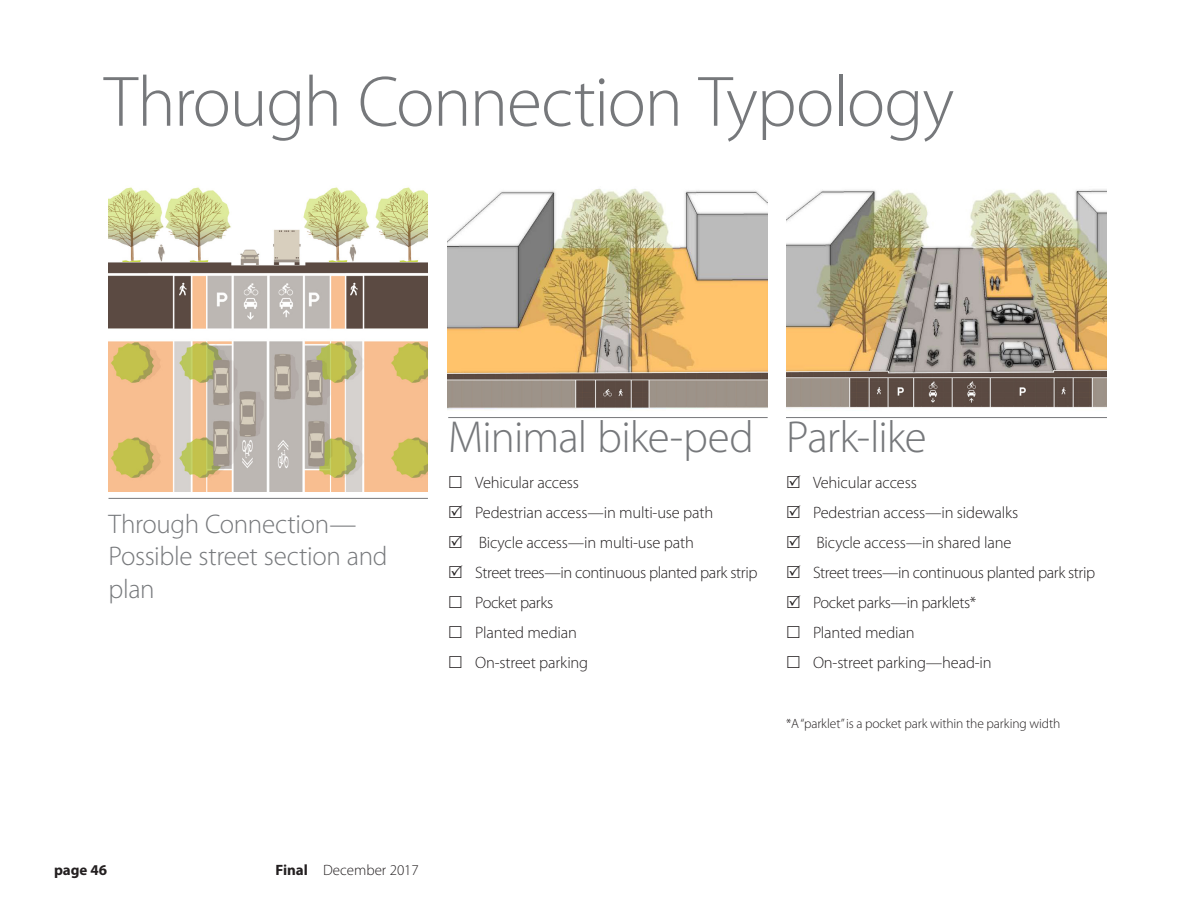
<style>
.page{position:relative;width:1188px;height:918px;background:#fff}
.page>*{position:absolute;margin:0;border:0;box-sizing:border-box;transform-origin:0 0}
._03_Title_Adobe_Gara{font:300 72px "Myriad Pro";letter-spacing:-.02em;color:#76787b}
.E_Caption_03_w_rule{font:300 45px "Myriad Pro";letter-spacing:-.02em;color:#76787b}
.E_Caption_03_w_rule-2{font:300 27px/32.4px "Myriad Pro";letter-spacing:-.015em;color:#76787b}
.t1{font:300 16.5px "Myriad Pro";letter-spacing:-.01em;color:#231f20}
.t2{font:300 15px "Myriad Pro";color:#231f20}
.t3{font:700 15px "Myriad Pro";color:#231f20}
.C_Body_myriad_bullet{font:300 13.5px "Myriad Pro";letter-spacing:-.01em;color:#231f20}
.s1{font-weight:700}
</style>
<div class="page">
<img style="left:447px;top:188px;width:321px;height:222px">
<img style="left:786px;top:189px;width:321px;height:219px">
<hr style="left:786px;top:417px;width:321px;height:1px;background:#76787b">
<hr style="left:448px;top:417px;width:320px;height:1px;background:#76787b">
<img style="left:108px;top:187px;width:319px;height:305px">
<hr style="left:109px;top:498px;width:319px;height:1px;background:#76787b">
<p class="_03_Title_Adobe_Gara" style="left:104px;top:58px;width:852px">Through Connection Typology</p>
<p class="E_Caption_03_w_rule-2" style="left:109px;top:508px;width:281px">Through Connection—<br>Possible street section and plan</p>
<p class="E_Caption_03_w_rule" style="left:448px;top:410px;width:307px">Minimal bike-ped</p>
<p class="t1" style="left:475px;top:473px;width:105px">Vehicular access</p>
<p class="t1" style="left:475px;top:503px;width:240px">Pedestrian access—in multi-use path</p>
<p class="t1" style="left:479px;top:533px;width:217px">Bicycle access—in multi-use path</p>
<p class="t1" style="left:475px;top:563px;width:284px">Street trees—in continuous planted park strip</p>
<p class="t1" style="left:475px;top:593px;width:80px">Pocket parks</p>
<p class="t1" style="left:475px;top:623px;width:103px">Planted median</p>
<p class="t1" style="left:475px;top:653px;width:115px">On-street parking</p>
<p class="E_Caption_03_w_rule" style="left:786px;top:410px;width:142px">Park-like</p>
<p class="t1" style="left:813px;top:473px;width:105px">Vehicular access</p>
<p class="t1" style="left:813px;top:503px;width:207px">Pedestrian access—in sidewalks</p>
<p class="t1" style="left:816px;top:533px;width:196px">Bicycle access—in shared lane</p>
<p class="t1" style="left:813px;top:563px;width:284px">Street trees—in continuous planted park strip</p>
<p class="t1" style="left:813px;top:593px;width:165px">Pocket parks—in parklets*</p>
<p class="t1" style="left:813px;top:623px;width:103px">Planted median</p>
<p class="t1" style="left:813px;top:653px;width:180px">On-street parking—head-in</p>
<p class="C_Body_myriad_bullet" style="left:786px;top:716px;width:276px">*A “parklet” is a pocket park within the parking width</p>
<p class="t3" style="left:54px;top:860px;width:55px">page 46</p>
<p class="t2" style="left:275px;top:861px;width:145px"><span class="s1">Final</span> December 2017</p>
</div>
